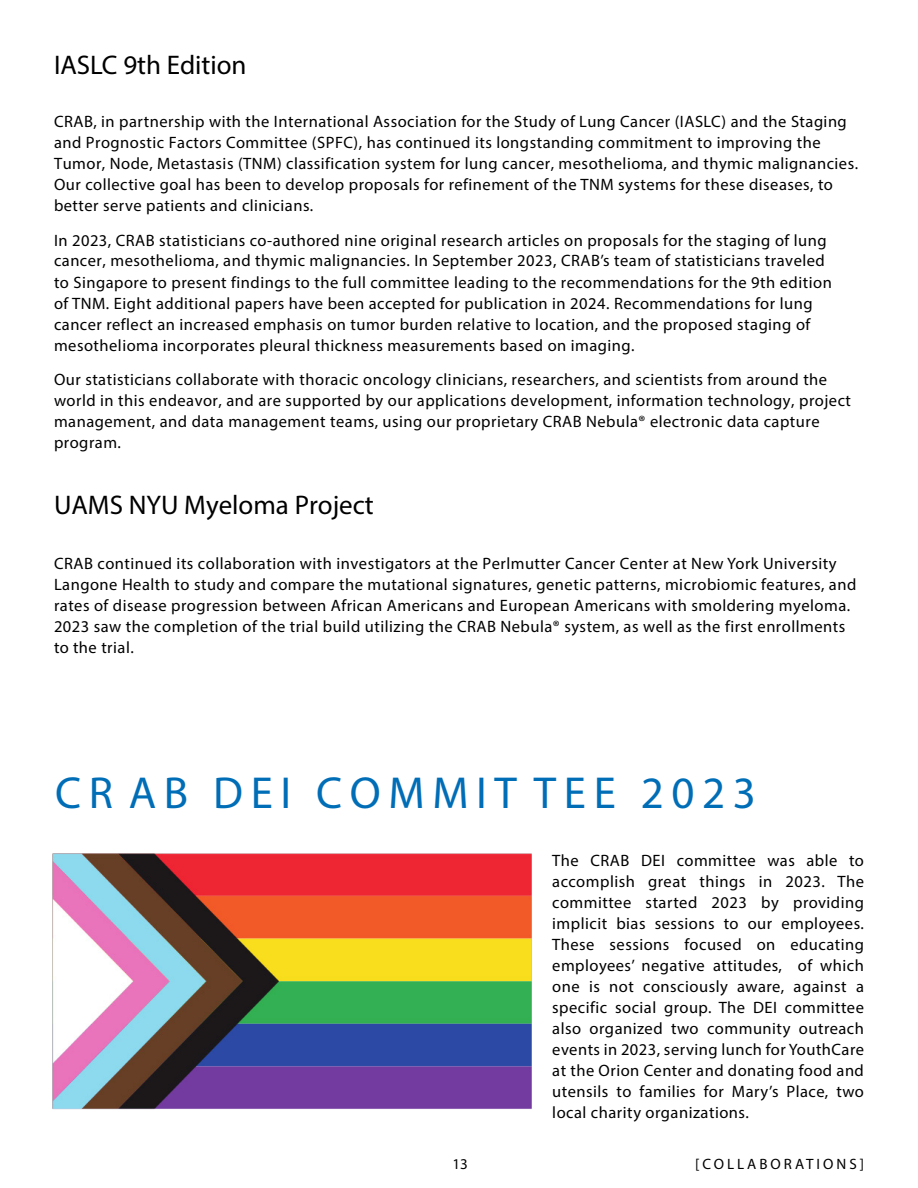
<style>
.page{position:relative;width:918px;height:1188px;background:#fff}
.page>*{position:absolute;margin:0;border:0;box-sizing:border-box;transform-origin:0 0}
.t1{font:45px "Myriad Pro";letter-spacing:.17em;color:#006db7}
.t2{font:27px "Myriad Pro";color:#000}
.t3{font:16.5px/21px "Myriad Pro";letter-spacing:.03em;color:#000}
.t4{font:15px "Myriad Pro";letter-spacing:.2em;color:#000}
</style>
<div class="page">
<img style="left:52px;top:853px;width:480px;height:257px">
<h2 class="t2" style="left:54px;top:49px;width:194px">IASLC 9th Edition</h2>
<p class="t3" style="left:54px;top:111px;width:806px">CRAB, in partnership with the International Association for the Study of Lung Cancer (IASLC) and the Staging and Prognostic Factors Committee (SPFC), has continued its longstanding commitment to improving the Tumor, Node, Metastasis (TNM) classification system for lung cancer, mesothelioma, and thymic malignancies.<br>Our collective goal has been to develop proposals for refinement of the TNM systems for these diseases, to better serve patients and clinicians.</p>
<p class="t3" style="left:54px;top:230px;width:779px">In 2023, CRAB statisticians co-authored nine original research articles on proposals for the staging of lung cancer, mesothelioma, and thymic malignancies. In September 2023, CRAB’s team of statisticians traveled to Singapore to present findings to the full committee leading to the recommendations for the 9th edition of TNM. Eight additional papers have been accepted for publication in 2024. Recommendations for lung cancer reflect an increased emphasis on tumor burden relative to location, and the proposed staging of mesothelioma incorporates pleural thickness measurements based on imaging.</p>
<p class="t3" style="left:54px;top:369px;width:799px">Our statisticians collaborate with thoracic oncology clinicians, researchers, and scientists from around the world in this endeavor, and are supported by our applications development, information technology, project management, and data management teams, using our proprietary CRAB Nebula® electronic data capture program.</p>
<h2 class="t2" style="left:54px;top:488px;width:321px">UAMS NYU Myeloma Project</h2>
<p class="t3" style="left:54px;top:553px;width:804px">CRAB continued its collaboration with investigators at the Perlmutter Cancer Center at New York University Langone Health to study and compare the mutational signatures, genetic patterns, microbiomic features, and rates of disease progression between African Americans and European Americans with smoldering myeloma.<br>2023 saw the completion of the trial build utilizing the CRAB Nebula® system, as well as the first enrollments to the trial.</p>
<h1 class="t1" style="left:55px;top:765px;width:702px">CR AB DEI COMMIT TEE 2023</h1>
<p class="t3" style="left:552px;top:850px;width:313px;text-align:justify">The CRAB DEI committee was able to accomplish great things in 2023. The committee started 2023 by providing implicit bias sessions to our employees.<br>These sessions focused on educating employees’ negative attitudes, of which one is not consciously aware, against a specific social group. The DEI committee also organized two community outreach events in 2023, serving lunch for YouthCare at the Orion Center and donating food and utensils to families for Mary’s Place, two local charity organizations.</p>
<p class="t4" style="left:453px;top:1155px;width:17px">13</p>
<p class="t4" style="left:695px;top:1155px;width:170px">[COLLABORATIONS]</p>
</div>
